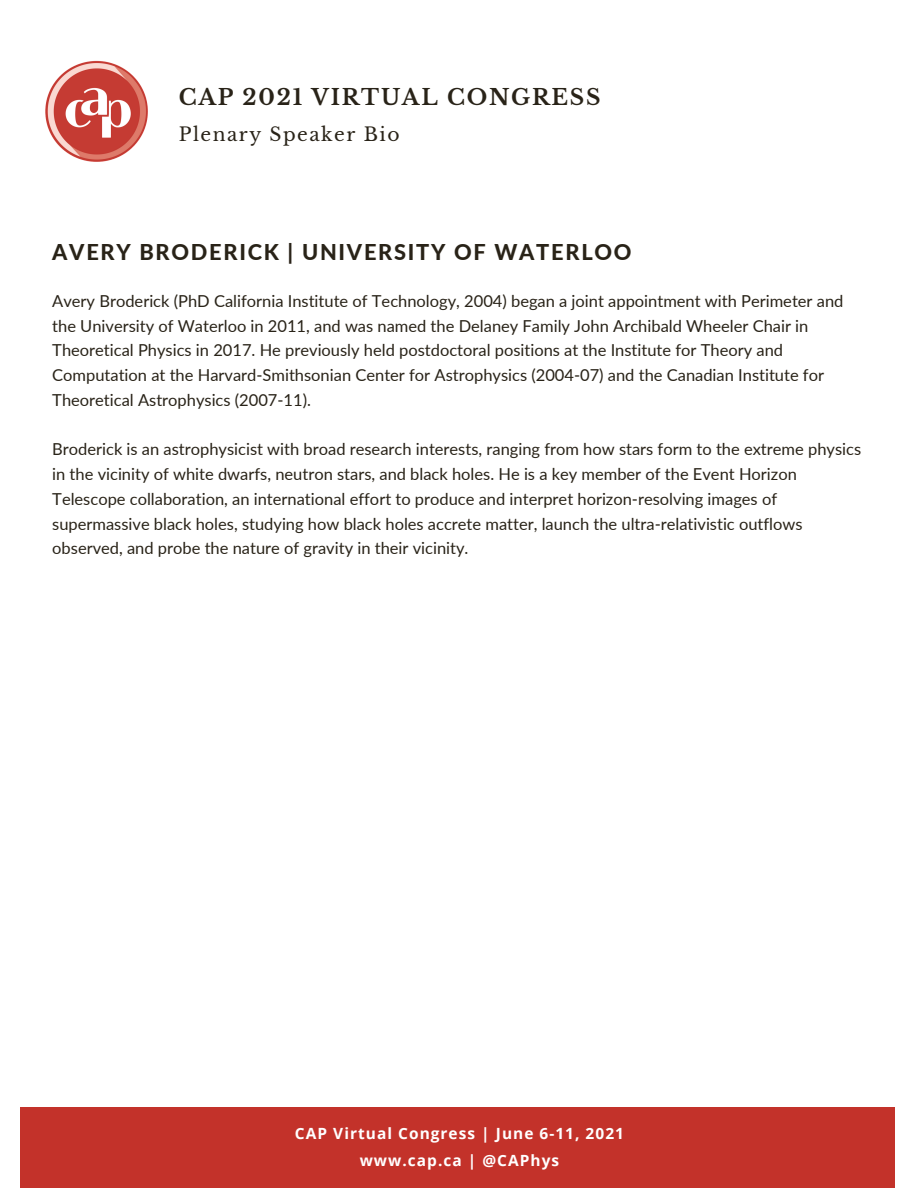
<style>
.page{position:relative;width:918px;height:1188px;background:#fff}
.page>*{position:absolute;margin:0;border:0;box-sizing:border-box;transform-origin:0 0}
.t1{font:800 21.75px "Lato";letter-spacing:.08em;color:#292318}
.t2{font:700 21.75px "Libre Baskerville";letter-spacing:.08em;color:#292318}
.t3{font:18.6px "Libre Baskerville";letter-spacing:.08em;color:#292318}
.t4{font:16.5px/24.8px "Lato";color:#292318}
.t5{font:700 15.45px "Open Sans";letter-spacing:.065em;color:#fff}
</style>
<div class="page">
<div style="left:21px;top:1107px;width:874px;height:81px;background:#c3322a"></div>
<img style="left:45px;top:60px;width:103px;height:102px">
<p class="t2" style="left:179px;top:84px;width:423px">CAP 2021 VIRTUAL CONGRESS</p>
<p class="t3" style="left:179px;top:123px;width:222px">Plenary Speaker Bio</p>
<p class="t1" style="left:52px;top:239px;width:581px">AVERY BRODERICK | UNIVERSITY OF WATERLOO</p>
<p class="t4" style="left:52px;top:288px;width:793px">Avery Broderick (PhD California Institute of Technology, 2004) began a joint appointment with Perimeter and the University of Waterloo in 2011, and was named the Delaney Family John Archibald Wheeler Chair in Theoretical Physics in 2017. He previously held postdoctoral positions at the Institute for Theory and Computation at the Harvard-Smithsonian Center for Astrophysics (2004-07) and the Canadian Institute for Theoretical Astrophysics (2007-11).</p>
<p class="t4" style="left:52px;top:437px;width:810px">Broderick is an astrophysicist with broad research interests, ranging from how stars form to the extreme physics in the vicinity of white dwarfs, neutron stars, and black holes. He is a key member of the Event Horizon Telescope collaboration, an international effort to produce and interpret horizon-resolving images of supermassive black holes, studying how black holes accrete matter, launch the ultra-relativistic outflows observed, and probe the nature of gravity in their vicinity.</p>
<p class="t5" style="left:295px;top:1123px;width:330px">CAP Virtual Congress | June 6-11, 2021</p>
<p class="t5" style="left:360px;top:1150px;width:201px">www.cap.ca | @CAPhys</p>
</div>
